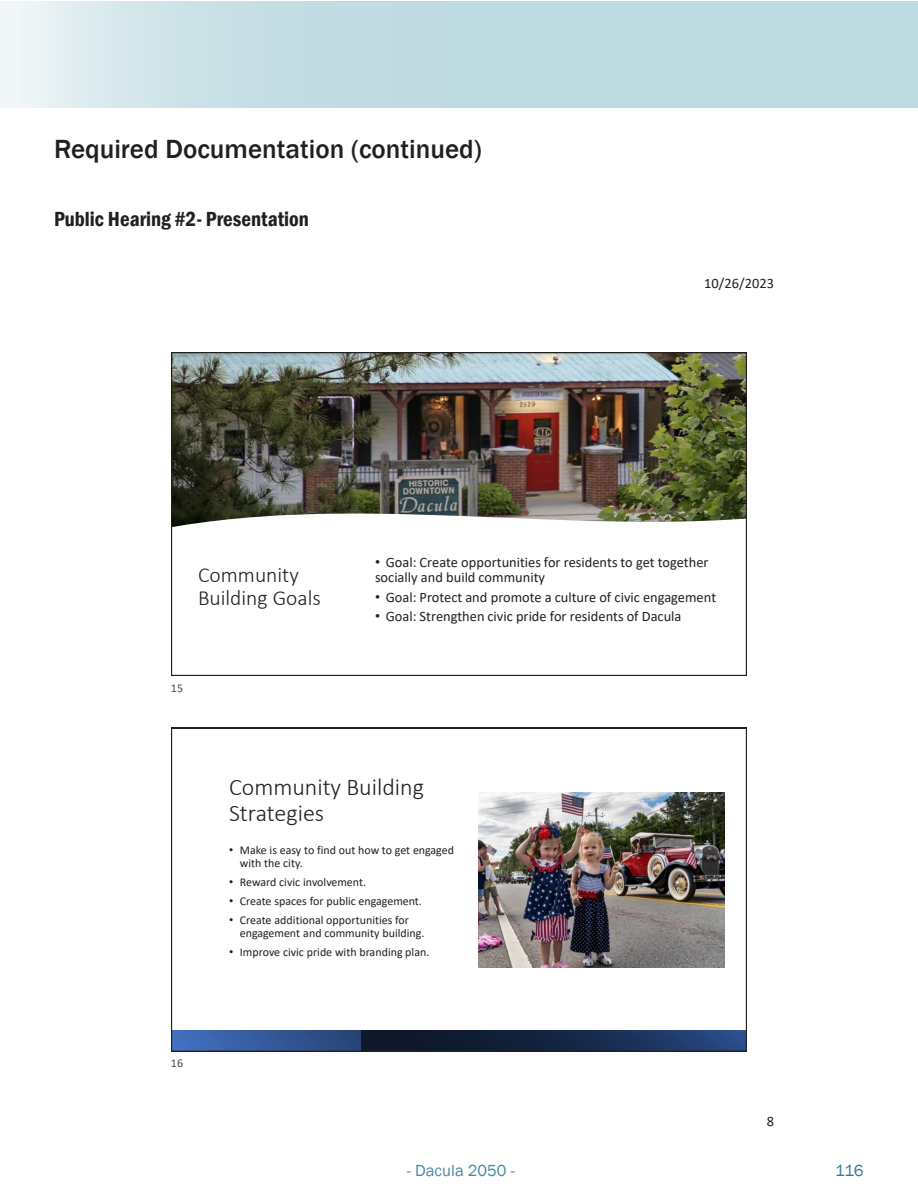
<style>
.page{position:relative;width:918px;height:1188px;background:#fff}
.page>*{position:absolute;margin:0;border:0;box-sizing:border-box;transform-origin:0 0}
.Sub-Heading{font:500 27px "Franklin Gothic";color:#231f20}
.t1{font:300 24px/26px "Calibri";color:#231f20}
.t2{font:300 21.6px/23.4px "Calibri";color:#231f20}
.t3{font:600 condensed 21px "Franklin Gothic";color:#231f20}
.t4{font:16.5px "Franklin Gothic";color:#4788a2}
.t5{font:16.5px "Franklin Gothic";color:#2e7895}
.t6{font:14.4px/15.6px "Calibri";color:#231f20}
.t7{font:12px/12.9px "Calibri";color:#231f20}
.t8{font:12px "Calibri";color:#4b4c4d}
.s1{font-family:"Arial"}
</style>
<div class="page">
<svg style="left:0;top:1px;width:918px;height:107px;background:#c6dee4"></svg>
<img style="left:171px;top:352px;width:576px;height:324px">
<img style="left:171px;top:728px;width:576px;height:324px">
<p class="Sub-Heading" style="left:54px;top:132px;width:429px">Required Documentation (continued)</p>
<p class="t3" style="left:54px;top:205px;width:256px">Public Hearing #2- Presentation</p>
<p class="t6" style="left:704px;top:275px;width:71px">10/26/2023</p>
<p class="t2" style="left:198px;top:563px;width:124px">Community<br>Building Goals</p>
<p class="t6" style="left:375px;top:554px;width:335px"><span class="s1">•</span> Goal: Create opportunities for residents to get together socially and build community</p>
<p class="t6" style="left:375px;top:589px;width:343px"><span class="s1">•</span> Goal: Protect and promote a culture of civic engagement</p>
<p class="t6" style="left:375px;top:608px;width:308px"><span class="s1">•</span> Goal: Strengthen civic pride for residents of Dacula</p>
<p class="t8" style="left:171px;top:679px;width:14px">15</p>
<p class="t1" style="left:229px;top:774px;width:196px">Community Building<br>Strategies</p>
<p class="t7" style="left:240px;top:843px;width:216px;text-indent:-11px"><span class="s1">•</span> Make is easy to find out how to get engaged with the city.</p>
<p class="t7" style="left:229px;top:875px;width:139px"><span class="s1">•</span> Reward civic involvement.</p>
<p class="t7" style="left:229px;top:894px;width:194px"><span class="s1">•</span> Create spaces for public engagement.</p>
<p class="t7" style="left:240px;top:913px;width:186px;text-indent:-11px"><span class="s1">•</span> Create additional opportunities for engagement and community building.</p>
<p class="t7" style="left:229px;top:945px;width:202px"><span class="s1">•</span> Improve civic pride with branding plan.</p>
<p class="t8" style="left:171px;top:1055px;width:14px">16</p>
<p class="t6" style="left:767px;top:1113px;width:9px">8</p>
<h3 class="t4" style="left:407px;top:1161px;width:109px">- Dacula 2050 -</h3>
<h3 class="t5" style="left:835px;top:1161px;width:30px">116</h3>
</div>
